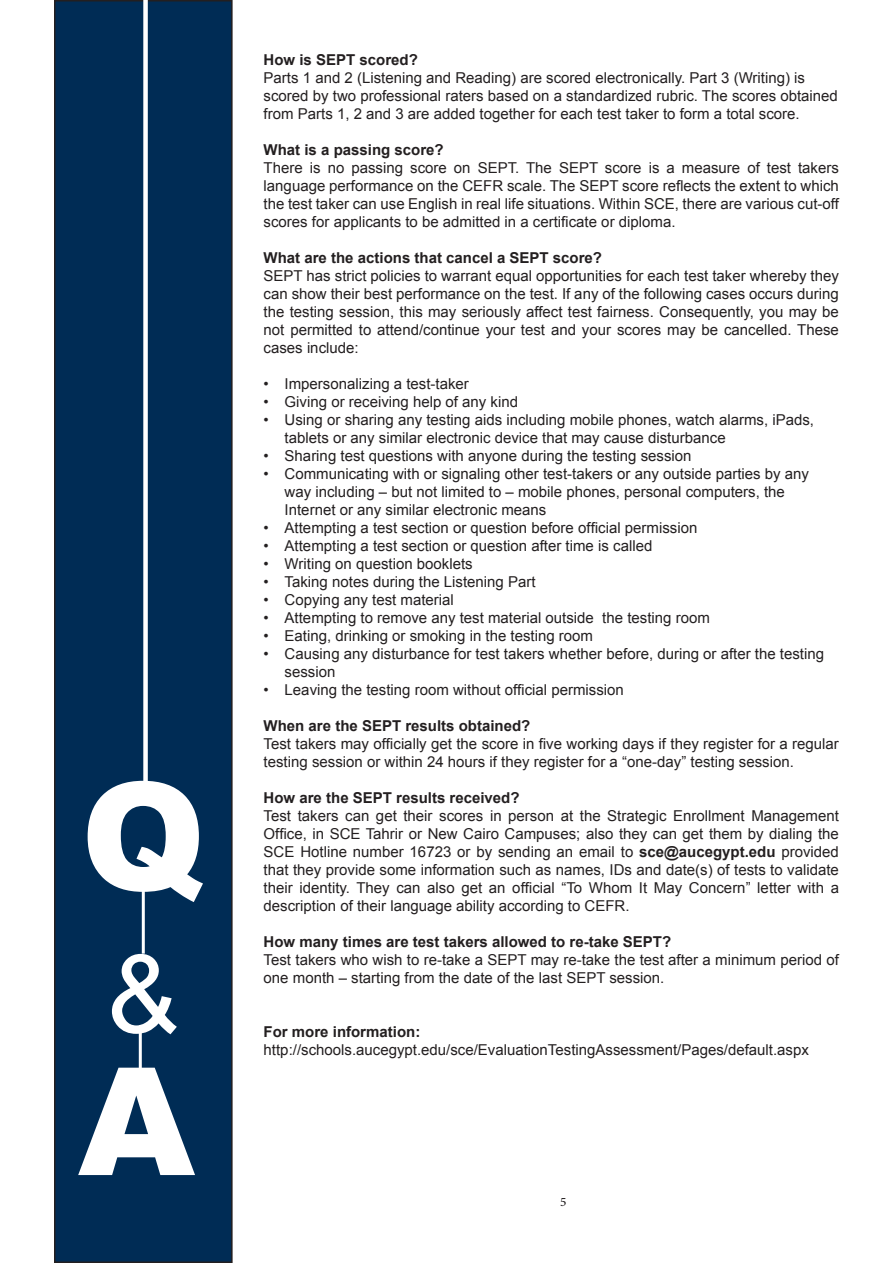
<style>
.page{position:relative;width:893px;height:1263px;background:#fff}
.page>*{position:absolute;margin:0;border:0;box-sizing:border-box;transform-origin:0 0}
.t1{font:900 150px "Arial";color:#fff}
.t2{font:108px "Arial";color:#fff}
.t3{font:18px "Adobe Arabic";color:#231f20}
.t4{font:15px/18px "Arial";color:#231f20}
.t5{font:700 15px "Arial";color:#231f20}
.s1{font-weight:700}
</style>
<div class="page">
<div style="left:55px;top:1px;width:177px;height:1261px;background:#002c55"></div>
<div style="left:54px;top:0;width:179px;height:1263px;border:2px solid #231f20"></div>
<div style="left:143px;top:0;width:5px;height:782px;background:#fff"></div>
<hr style="left:142px;top:890px;width:3px;height:64px;background:#fff">
<hr style="left:139px;top:1025px;width:3px;height:64px;background:#fff">
<h1 class="t1" style="left:81px;top:727px;width:126px">Q</h1>
<h2 class="t2" style="left:107px;top:924px;width:74px">&amp;</h2>
<h1 class="t1" style="left:78px;top:1012px;width:118px">A</h1>
<p class="t5" style="left:264px;top:50px;width:156px">How is SEPT scored?</p>
<p class="t4" style="left:264px;top:69px;width:576px">Parts 1 and 2 (Listening and Reading) are scored electronically. Part 3 (Writing) is scored by two professional raters based on a standardized rubric. The scores obtained from Parts 1, 2 and 3 are added together for each test taker to form a total score.</p>
<p class="t5" style="left:264px;top:140px;width:182px">What is a passing score?</p>
<p class="t4" style="left:264px;top:159px;width:577px;text-align:justify">There is no passing score on SEPT. The SEPT score is a measure of test takers language performance on the CEFR scale. The SEPT score reflects the extent to which the test taker can use English in real life situations. Within SCE, there are various cut-off scores for applicants to be admitted in a certificate or diploma.</p>
<p class="t5" style="left:264px;top:248px;width:340px">What are the actions that cancel a SEPT score?</p>
<p class="t4" style="left:264px;top:267px;width:577px;text-align:justify">SEPT has strict policies to warrant equal opportunities for each test taker whereby they can show their best performance on the test. If any of the following cases occurs during the testing session, this may seriously affect test fairness. Consequently, you may be not permitted to attend/continue your test and your scores may be cancelled. These cases include:</p>
<p class="t4" style="left:264px;top:375px;width:207px">• Impersonalizing a test-taker</p>
<p class="t4" style="left:264px;top:393px;width:256px">• Giving or receiving help of any kind</p>
<p class="t4" style="left:285px;top:411px;width:531px;text-indent:-21px">• Using or sharing any testing aids including mobile phones, watch alarms, iPads, tablets or any similar electronic device that may cause disturbance</p>
<p class="t4" style="left:264px;top:447px;width:429px">• Sharing test questions with anyone during the testing session</p>
<p class="t4" style="left:285px;top:465px;width:526px;text-indent:-21px">• Communicating with or signaling other test-takers or any outside parties by any way including – but not limited to – mobile phones, personal computers, the<br>Internet or any similar electronic means</p>
<p class="t4" style="left:264px;top:519px;width:435px">• Attempting a test section or question before official permission</p>
<p class="t4" style="left:264px;top:537px;width:390px">• Attempting a test section or question after time is called</p>
<p class="t4" style="left:264px;top:555px;width:211px">• Writing on question booklets</p>
<p class="t4" style="left:264px;top:573px;width:273px">• Taking notes during the Listening Part</p>
<p class="t4" style="left:264px;top:591px;width:192px">• Copying any test material</p>
<p class="t4" style="left:264px;top:609px;width:448px">• Attempting to remove any test material outside the testing room</p>
<p class="t4" style="left:264px;top:627px;width:331px">• Eating, drinking or smoking in the testing room</p>
<p class="t4" style="left:285px;top:645px;width:541px;text-indent:-21px">• Causing any disturbance for test takers whether before, during or after the testing session</p>
<p class="t4" style="left:264px;top:681px;width:362px">• Leaving the testing room without official permission</p>
<p class="t5" style="left:264px;top:716px;width:268px">When are the SEPT results obtained?</p>
<p class="t4" style="left:264px;top:735px;width:577px">Test takers may officially get the score in five working days if they register for a regular testing session or within 24 hours if they register for a “one-day” testing session.</p>
<p class="t5" style="left:264px;top:788px;width:257px">How are the SEPT results received?</p>
<p class="t4" style="left:264px;top:807px;width:577px;text-align:justify">Test takers can get their scores in person at the Strategic Enrollment Management Office, in SCE Tahrir or New Cairo Campuses; also they can get them by dialing the SCE Hotline number 16723 or by sending an email to <span class="s1">sce@aucegypt.edu</span> provided that they provide some information such as names, IDs and date(s) of tests to validate their identity. They can also get an official “To Whom It May Concern” letter with a description of their language ability according to CEFR.</p>
<p class="t5" style="left:264px;top:932px;width:409px">How many times are test takers allowed to re-take SEPT?</p>
<p class="t4" style="left:264px;top:951px;width:577px">Test takers who wish to re-take a SEPT may re-take the test after a minimum period of one month – starting from the date of the last SEPT session.</p>
<p class="t5" style="left:264px;top:1022px;width:158px">For more information:</p>
<p class="t4" style="left:264px;top:1041px;width:547px">http://schools.aucegypt.edu/sce/EvaluationTestingAssessment/Pages/default.aspx</p>
<p class="t3" style="left:560px;top:1189px;width:8px">5</p>
</div>
